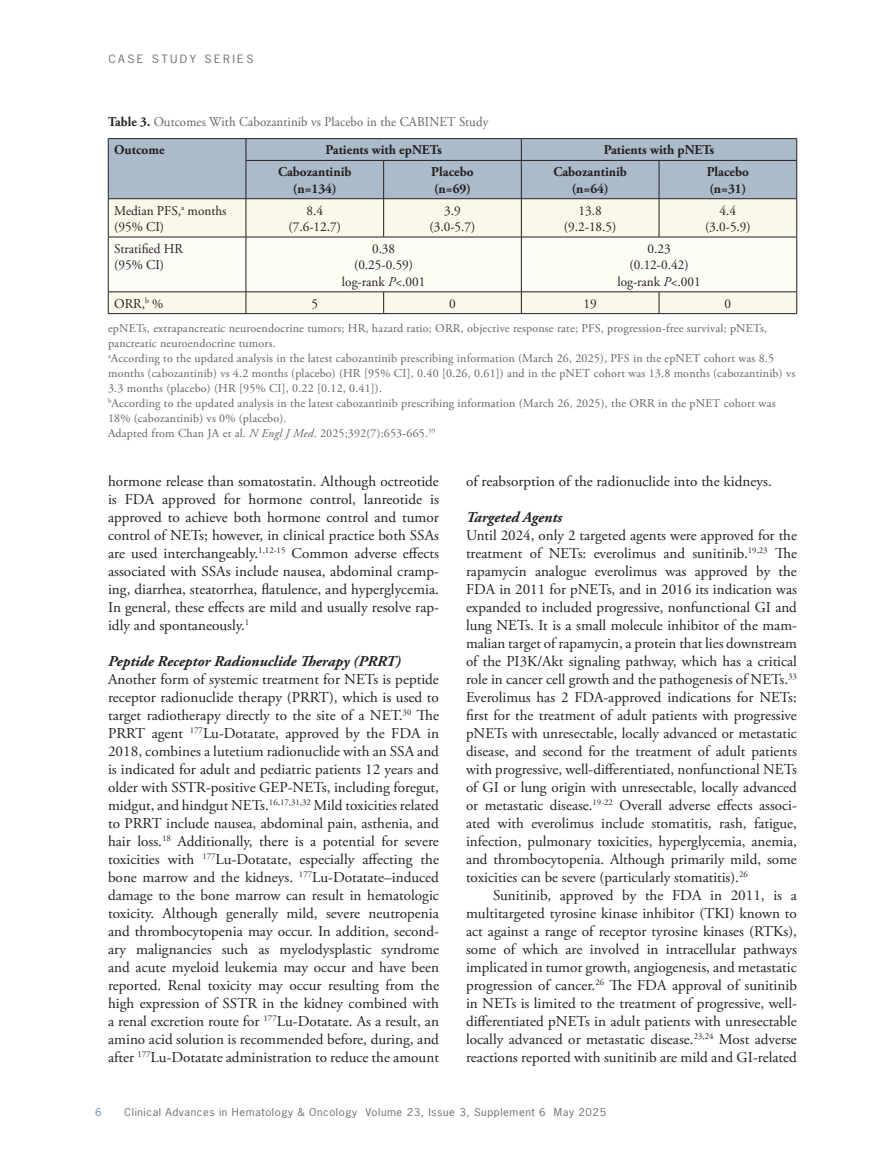
<style>
.page{position:relative;width:878px;height:1175px;background:#fff}
.page>*{position:absolute;margin:0;border:0;box-sizing:border-box;transform-origin:0 0}
.Text_Body{font:15px/18px "Adobe Garamond Pro";color:#231f20;text-align:justify}
.Text_Body-2{font:italic 700 15px "Adobe Garamond Pro";color:#231f20}
.Table{font:13.5px/16.5px "Adobe Garamond Pro";color:#231f20}
.Table-2{font:700 13.5px "Adobe Garamond Pro";color:#231f20}
.Figure_Caption{font:13.5px "Adobe Garamond Pro";letter-spacing:.01em;color:#636366;scale:.95 1}
.FIgure_caption{font:12px/15px "Adobe Garamond Pro";letter-spacing:.015em;color:#636366}
.t1{font:10.8px "News Gothic Std";letter-spacing:.2em;color:#6c6d70;scale:1.11 1}
.t2{font:10.2px "News Gothic Std";letter-spacing:.05em;color:#6c6d70;scale:1.11 1}
.t3{font:10.2px "News Gothic Std";color:#748ba5;scale:1.11 1}
.s1{font-weight:700;color:#231f20}
.s2{font-style:italic}
</style>
<div class="page">
<div style="left:109px;top:139px;width:687px;height:59px;background:#acbbca"></div>
<div style="left:109px;top:199px;width:687px;height:38px;background:#faf8e9"></div>
<hr style="left:108px;top:138px;width:138px;height:1px;background:#231f20">
<svg style="left:108px;top:139px;width:1px;height:21px"></svg>
<hr style="left:246px;top:138px;width:137px;height:1px;background:#231f20">
<svg style="left:246px;top:139px;width:1px;height:21px"></svg>
<hr style="left:383px;top:138px;width:138px;height:1px;background:#231f20">
<hr style="left:521px;top:138px;width:138px;height:1px;background:#231f20">
<svg style="left:521px;top:139px;width:1px;height:21px"></svg>
<hr style="left:659px;top:138px;width:137px;height:1px;background:#231f20">
<svg style="left:796px;top:139px;width:1px;height:21px"></svg>
<hr style="left:108px;top:160px;width:1px;height:38px;background:#231f20">
<hr style="left:246px;top:160px;width:137px;height:1px;background:#231f20">
<hr style="left:246px;top:161px;width:1px;height:37px;background:#231f20">
<hr style="left:383px;top:160px;width:138px;height:1px;background:#231f20">
<hr style="left:383px;top:161px;width:1px;height:37px;background:#231f20">
<hr style="left:521px;top:160px;width:138px;height:1px;background:#231f20">
<hr style="left:521px;top:161px;width:1px;height:37px;background:#231f20">
<hr style="left:659px;top:160px;width:137px;height:1px;background:#231f20">
<hr style="left:658px;top:161px;width:1px;height:37px;background:#231f20">
<hr style="left:796px;top:161px;width:1px;height:37px;background:#231f20">
<hr style="left:108px;top:198px;width:138px;height:1px;background:#231f20">
<hr style="left:108px;top:199px;width:1px;height:38px;background:#231f20">
<hr style="left:246px;top:198px;width:137px;height:1px;background:#231f20">
<hr style="left:246px;top:199px;width:1px;height:38px;background:#231f20">
<hr style="left:383px;top:198px;width:138px;height:1px;background:#231f20">
<hr style="left:383px;top:199px;width:1px;height:38px;background:#231f20">
<hr style="left:521px;top:198px;width:138px;height:1px;background:#231f20">
<hr style="left:521px;top:199px;width:1px;height:38px;background:#231f20">
<hr style="left:659px;top:198px;width:137px;height:1px;background:#231f20">
<hr style="left:658px;top:199px;width:1px;height:38px;background:#231f20">
<hr style="left:796px;top:199px;width:1px;height:38px;background:#231f20">
<svg style="left:108px;top:237px;width:689px;height:76px"></svg>
<hr style="left:108px;top:313px;width:138px;height:1px;background:#231f20">
<hr style="left:246px;top:313px;width:137px;height:1px;background:#231f20">
<hr style="left:383px;top:313px;width:138px;height:1px;background:#231f20">
<hr style="left:521px;top:313px;width:138px;height:1px;background:#231f20">
<hr style="left:659px;top:313px;width:137px;height:1px;background:#231f20">
<p class="t1" style="left:108px;top:52px;width:132px">CASE STUDY SERIES</p>
<p class="Figure_Caption" style="left:108px;top:113px;width:402px"><span class="s1">Table 3.</span> Outcomes With Cabozantinib vs Placebo in the CABINET Study</p>
<p class="Table-2" style="left:114px;top:142px;width:52px">Outcome</p>
<p class="Table-2" style="left:325px;top:142px;width:118px">Patients with epNETs</p>
<p class="Table-2" style="left:603px;top:142px;width:112px">Patients with pNETs</p>
<p class="Table-2" style="left:278px;top:164px;width:75px">Cabozantinib</p>
<p class="Table-2" style="left:293px;top:180px;width:45px">(n=134)</p>
<p class="Table-2" style="left:431px;top:164px;width:44px">Placebo</p>
<p class="Table-2" style="left:434px;top:180px;width:38px">(n=69)</p>
<p class="Table-2" style="left:553px;top:164px;width:75px">Cabozantinib</p>
<p class="Table-2" style="left:571px;top:180px;width:38px">(n=64)</p>
<p class="Table-2" style="left:706px;top:164px;width:44px">Placebo</p>
<p class="Table-2" style="left:709px;top:180px;width:38px">(n=31)</p>
<p class="Table" style="left:114px;top:202px;width:114px">Median PFS,<sup>a</sup> months (95% CI)</p>
<p class="Table" style="left:306px;top:202px;width:18px">8.4</p>
<p class="Table" style="left:288px;top:219px;width:54px">(7.6-12.7)</p>
<p class="Table" style="left:444px;top:202px;width:18px">3.9</p>
<p class="Table" style="left:429px;top:219px;width:47px">(3.0-5.7)</p>
<p class="Table" style="left:578px;top:202px;width:25px">13.8</p>
<p class="Table" style="left:564px;top:219px;width:54px">(9.2-18.5)</p>
<p class="Table" style="left:719px;top:202px;width:18px">4.4</p>
<p class="Table" style="left:705px;top:219px;width:47px">(3.0-5.9)</p>
<p class="Table" style="left:114px;top:241px;width:70px">Stratified HR</p>
<p class="Table" style="left:114px;top:257px;width:51px">(95% CI)</p>
<p class="Table" style="left:372px;top:241px;width:25px">0.38</p>
<p class="Table" style="left:354px;top:257px;width:61px">(0.25-0.59)</p>
<p class="Table" style="left:342px;top:274px;width:85px">log-rank <span class="s2">P</span>&lt;.001</p>
<p class="Table" style="left:647px;top:241px;width:25px">0.23</p>
<p class="Table" style="left:629px;top:257px;width:61px">(0.12-0.42)</p>
<p class="Table" style="left:617px;top:274px;width:85px">log-rank <span class="s2">P</span>&lt;.001</p>
<p class="Table" style="left:114px;top:295px;width:51px">ORR,<sup>b</sup> %</p>
<p class="Table" style="left:311px;top:295px;width:8px">5</p>
<p class="Table" style="left:449px;top:295px;width:8px">0</p>
<p class="Table" style="left:583px;top:295px;width:15px">19</p>
<p class="Table" style="left:724px;top:295px;width:8px">0</p>
<p class="FIgure_caption" style="left:108px;top:321px;width:660px">epNETs, extrapancreatic neuroendocrine tumors; HR, hazard ratio; ORR, objective response rate; PFS, progression-free survival; pNETs, pancreatic neuroendocrine tumors.</p>
<p class="FIgure_caption" style="left:108px;top:351px;width:688px"><sup>a</sup>According to the updated analysis in the latest cabozantinib prescribing information (March 26, 2025), PFS in the epNET cohort was 8.5 months (cabozantinib) vs 4.2 months (placebo) (HR [95% CI], 0.40 [0.26, 0.61]) and in the pNET cohort was 13.8 months (cabozantinib) vs<br>3.3 months (placebo) (HR [95% CI], 0.22 [0.12, 0.41]).</p>
<p class="FIgure_caption" style="left:108px;top:396px;width:669px"><sup>b</sup>According to the updated analysis in the latest cabozantinib prescribing information (March 26, 2025), the ORR in the pNET cohort was<br>18% (cabozantinib) vs 0% (placebo).</p>
<p class="FIgure_caption" style="left:108px;top:426px;width:329px">Adapted from Chan JA et al. <span class="s2">N Engl J Med</span>. 2025;392(7):653-665.<sup>39</sup></p>
<p class="Text_Body" style="left:108px;top:473px;width:332px">hormone release than somatostatin. Although octreotide is FDA approved for hormone control, lanreotide is approved to achieve both hormone control and tumor control of NETs; however, in clinical practice both SSAs are used interchangeably.<sup>1,12-15</sup> Common adverse effects associated with SSAs include nausea, abdominal cramp&shy;ing, diarrhea, steatorrhea, flatulence, and hyperglycemia.<br>In general, these effects are mild and usually resolve rap&shy;idly and spontaneously.<sup>1</sup></p>
<p class="Text_Body-2" style="left:108px;top:653px;width:294px">Peptide Receptor Radionuclide Therapy (PRRT)</p>
<p class="Text_Body" style="left:108px;top:671px;width:332px">Another form of systemic treatment for NETs is peptide receptor radionuclide therapy (PRRT), which is used to target radiotherapy directly to the site of a NET.<sup>30</sup> The PRRT agent <sup>177</sup>Lu-Dotatate, approved by the FDA in 2018, combines a lutetium radionuclide with an SSA and is indicated for adult and pediatric patients 12 years and older with SSTR-positive GEP-NETs, including foregut, midgut, and hindgut NETs.<sup>16,17,31,32</sup> Mild toxicities related to PRRT include nausea, abdominal pain, asthenia, and hair loss.<sup>18</sup> Additionally, there is a potential for severe toxicities with <sup>177</sup>Lu-Dotatate, especially affecting the bone marrow and the kidneys. <sup>177</sup>Lu-Dotatate–induced damage to the bone marrow can result in hematologic toxicity. Although generally mild, severe neutropenia and thrombocytopenia may occur. In addition, second&shy;ary malignancies such as myelodysplastic syndrome and acute myeloid leukemia may occur and have been reported. Renal toxicity may occur resulting from the high expression of SSTR in the kidney combined with a renal excretion route for <sup>177</sup>Lu-Dotatate. As a result, an amino acid solution is recommended before, during, and after <sup>177</sup>Lu-Dotatate administration to reduce the amount</p>
<p class="Text_Body" style="left:466px;top:473px;width:307px">of reabsorption of the radionuclide into the kidneys.</p>
<p class="Text_Body-2" style="left:466px;top:509px;width:98px">Targeted Agents</p>
<p class="Text_Body" style="left:466px;top:527px;width:332px">Until 2024, only 2 targeted agents were approved for the treatment of NETs: everolimus and sunitinib.<sup>19,23</sup> The rapamycin analogue everolimus was approved by the FDA in 2011 for pNETs, and in 2016 its indication was expanded to included progressive, nonfunctional GI and lung NETs. It is a small molecule inhibitor of the mam&shy;malian target of rapamycin, a protein that lies downstream of the PI3K/Akt signaling pathway, which has a critical role in cancer cell growth and the pathogenesis of NETs.<sup>33<br></sup>Everolimus has 2 FDA-approved indications for NETs: first for the treatment of adult patients with progressive pNETs with unresectable, locally advanced or metastatic disease, and second for the treatment of adult patients with progressive, well-differentiated, nonfunctional NETs of GI or lung origin with unresectable, locally advanced or metastatic disease.<sup>19-22</sup> Overall adverse effects associ&shy;ated with everolimus include stomatitis, rash, fatigue, infection, pulmonary toxicities, hyperglycemia, anemia, and thrombocytopenia. Although primarily mild, some toxicities can be severe (particularly stomatitis).<sup>26</sup></p>
<p class="Text_Body" style="left:466px;top:887px;width:332px;text-indent:27px">Sunitinib, approved by the FDA in 2011, is a multitargeted tyrosine kinase inhibitor (TKI) known to act against a range of receptor tyrosine kinases (RTKs), some of which are involved in intracellular pathways implicated in tumor growth, angiogenesis, and metastatic progression of cancer.<sup>26</sup> The FDA approval of sunitinib in NETs is limited to the treatment of progressive, well&shy;differentiated pNETs in adult patients with unresectable locally advanced or metastatic disease.<sup>23,24</sup> Most adverse reactions reported with sunitinib are mild and GI-related</p>
<p class="t3" style="left:95px;top:1105px;width:7px">6</p>
<p class="t2" style="left:124px;top:1105px;width:435px">Clinical Advances in Hematology &amp; Oncology Volume 23, Issue 3, Supplement 6 May 2025</p>
</div>
